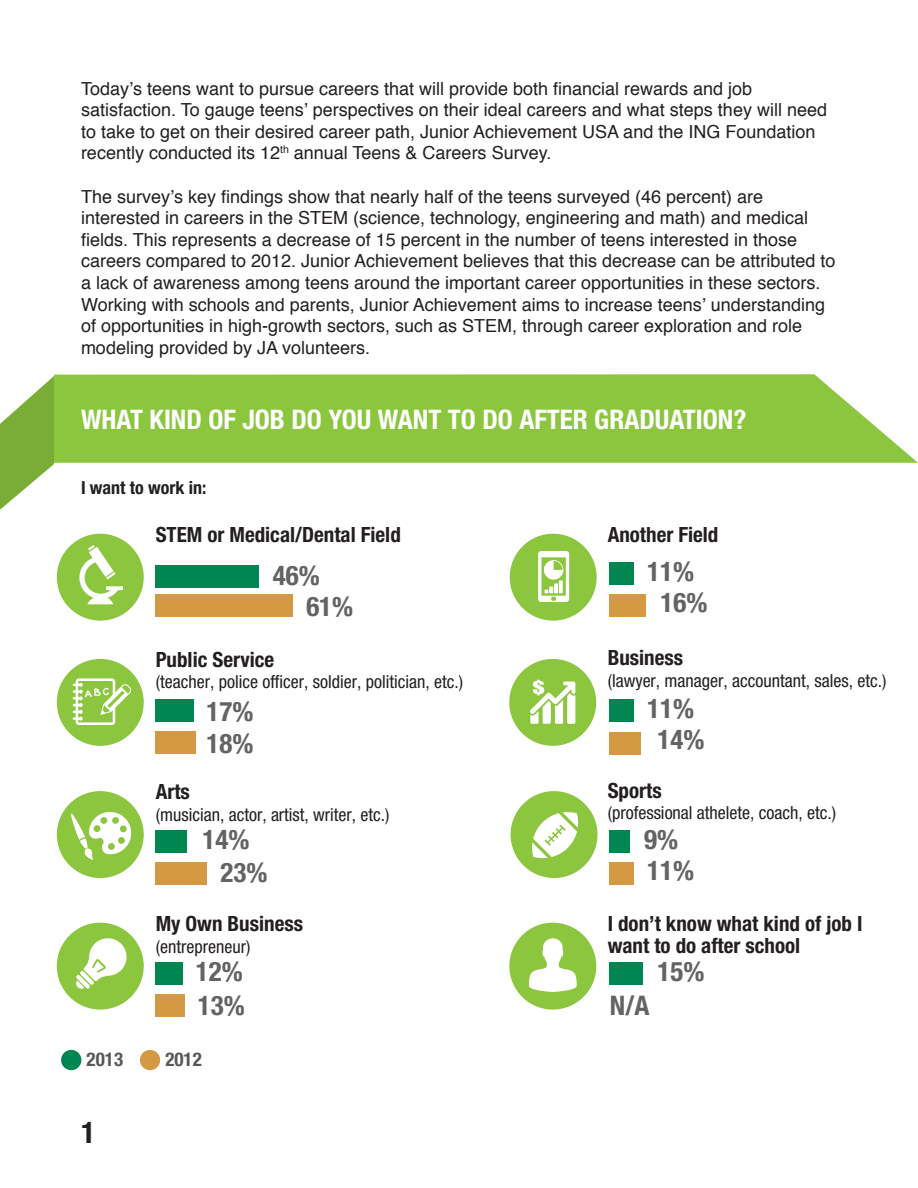
<style>
.page{position:relative;width:918px;height:1188px;background:#fff}
.page>*{position:absolute;margin:0;border:0;box-sizing:border-box;transform-origin:0 0}
.t1{font:700 condensed 30px "Helvetica Neue";color:#231f20}
.t2{font:700 condensed 27px/30.9px "Helvetica Neue";color:#636366}
.t3{font:700 condensed 27px "Helvetica Neue";color:#fff}
.t4{font:700 condensed 21px/22.5px "Helvetica Neue";color:#231f20}
.t5{font:700 condensed 19.05px "Helvetica Neue";color:#57585a}
.t6{font:18px/21.6px "Helvetica";color:#231f20}
.t7{font:condensed 18px "Helvetica Neue";color:#231f20}
.t8{font:700 condensed 18px "Helvetica Neue";color:#231f20}
</style>
<div class="page">
<svg style="left:0;top:376px;width:54px;height:134px"></svg>
<svg style="left:54px;top:374px;width:864px;height:89px;fill:#8bc63e"></svg>
<div style="left:61px;top:1050px;width:20px;height:20px;background:#008751;border-radius:50%"></div>
<div style="left:140px;top:1050px;width:20px;height:20px;background:#d59944;border-radius:50%"></div>
<div style="left:57px;top:534px;width:87px;height:87px;background:#8bc63e;border-radius:50%"></div>
<svg style="left:79px;top:545px;width:44px;height:59px"></svg>
<div style="left:155px;top:595px;width:138px;height:22px;background:#d59944"></div>
<div style="left:155px;top:565px;width:104px;height:23px;background:#008751"></div>
<div style="left:57px;top:659px;width:87px;height:87px;background:#8bc63e;border-radius:50%"></div>
<svg style="left:73px;top:678px;width:59px;height:47px"></svg>
<div style="left:155px;top:732px;width:41px;height:22px;background:#d59944"></div>
<div style="left:155px;top:700px;width:39px;height:22px;background:#008751"></div>
<div style="left:57px;top:791px;width:87px;height:87px;background:#8bc63e;border-radius:50%"></div>
<svg style="left:71px;top:812px;width:60px;height:48px"></svg>
<div style="left:155px;top:862px;width:52px;height:22px;background:#d59944"></div>
<div style="left:155px;top:830px;width:32px;height:22px;background:#008751"></div>
<div style="left:57px;top:923px;width:87px;height:87px;background:#8bc63e;border-radius:50%"></div>
<svg style="left:76px;top:938px;width:51px;height:51px"></svg>
<div style="left:155px;top:995px;width:30px;height:22px;background:#d59944"></div>
<div style="left:155px;top:963px;width:27px;height:22px;background:#008751"></div>
<div style="left:510px;top:534px;width:87px;height:87px;background:#8bc63e;border-radius:50%"></div>
<svg style="left:538px;top:551px;width:31px;height:51px"></svg>
<div style="left:609px;top:594px;width:36px;height:22px;background:#d59944"></div>
<div style="left:609px;top:562px;width:25px;height:22px;background:#008751"></div>
<div style="left:509px;top:659px;width:87px;height:87px;background:#8bc63e;border-radius:50%"></div>
<svg style="left:530px;top:680px;width:45px;height:44px"></svg>
<div style="left:609px;top:732px;width:31px;height:22px;background:#d59944"></div>
<div style="left:609px;top:700px;width:25px;height:22px;background:#008751"></div>
<div style="left:511px;top:791px;width:87px;height:87px;background:#8bc63e;border-radius:50%"></div>
<svg style="left:532px;top:812px;width:46px;height:46px"></svg>
<div style="left:609px;top:862px;width:25px;height:23px;background:#d59944"></div>
<div style="left:609px;top:830px;width:21px;height:22px;background:#008751"></div>
<div style="left:509px;top:923px;width:87px;height:87px;background:#8bc63e;border-radius:50%"></div>
<svg style="left:529px;top:938px;width:48px;height:54px"></svg>
<div style="left:609px;top:963px;width:34px;height:22px;background:#008751"></div>
<p class="t6" style="left:81px;top:78px;width:748px">Today’s teens want to pursue careers that will provide both financial rewards and job satisfaction. To gauge teens’ perspectives on their ideal careers and what steps they will need to take to get on their desired career path, Junior Achievement USA and the ING Foundation recently conducted its 12<sup>th</sup> annual Teens &amp; Careers Survey.</p>
<p class="t6" style="left:81px;top:186px;width:756px">The survey’s key findings show that nearly half of the teens surveyed (46 percent) are interested in careers in the STEM (science, technology, engineering and math) and medical fields. This represents a decrease of 15 percent in the number of teens interested in those careers compared to 2012. Junior Achievement believes that this decrease can be attributed to a lack of awareness among teens around the important career opportunities in these sectors.<br>Working with schools and parents, Junior Achievement aims to increase teens’ understanding of opportunities in high-growth sectors, such as STEM, through career exploration and role modeling provided by JA volunteers.</p>
<h2 class="t3" style="left:81px;top:403px;width:667px">What kind of job do you want to do after graduation?</h2>
<p class="t8" style="left:81px;top:477px;width:127px">I want to work in:</p>
<p class="t4" style="left:156px;top:523px;width:247px">STEM or Medical/Dental Field</p>
<h2 class="t2" style="left:306px;top:560px;width:48px;text-indent:-34px">46%<br>61%</h2>
<p class="t4" style="left:156px;top:648px;width:120px">Public Service</p>
<p class="t7" style="left:156px;top:671px;width:309px">(teacher, police officer, soldier, politician, etc.)</p>
<h2 class="t2" style="left:207px;top:695px;width:48px;line-height:32.5px">17%<br>18%</h2>
<p class="t4" style="left:156px;top:780px;width:36px">Arts</p>
<p class="t7" style="left:156px;top:804px;width:235px">(musician, actor, artist, writer, etc.)</p>
<h2 class="t2" style="left:221px;top:823px;width:48px;line-height:32.5px;text-indent:-18px">14%<br>23%</h2>
<p class="t4" style="left:156px;top:912px;width:149px">My Own Business</p>
<p class="t7" style="left:156px;top:936px;width:96px">(entrepreneur)</p>
<h2 class="t2" style="left:196px;top:954px;width:51px;line-height:33.9px">12%<br>13%</h2>
<p class="t5" style="left:87px;top:1048px;width:38px">2013</p>
<p class="t5" style="left:165px;top:1048px;width:38px">2012</p>
<h1 class="t1" style="left:81px;top:1115px;width:16px">1</h1>
<p class="t4" style="left:608px;top:523px;width:112px">Another Field</p>
<h2 class="t2" style="left:647px;top:555px;width:62px;text-align:center">11%<br>16%</h2>
<p class="t4" style="left:608px;top:646px;width:77px">Business</p>
<p class="t7" style="left:608px;top:670px;width:280px">(lawyer, manager, accountant, sales, etc.)</p>
<h2 class="t2" style="left:647px;top:693px;width:59px;text-align:center">11%<br>14%</h2>
<p class="t4" style="left:608px;top:779px;width:56px">Sports</p>
<p class="t7" style="left:608px;top:802px;width:230px">(professional athelete, coach, etc.)</p>
<h2 class="t2" style="left:644px;top:824px;width:51px">9%<br>11%</h2>
<p class="t4" style="left:608px;top:912px;width:256px">I don’t know what kind of job I want to do after school</p>
<h2 class="t2" style="left:658px;top:956px;width:48px">15%</h2>
<h2 class="t2" style="left:610px;top:990px;width:41px">N/A</h2>
</div>
